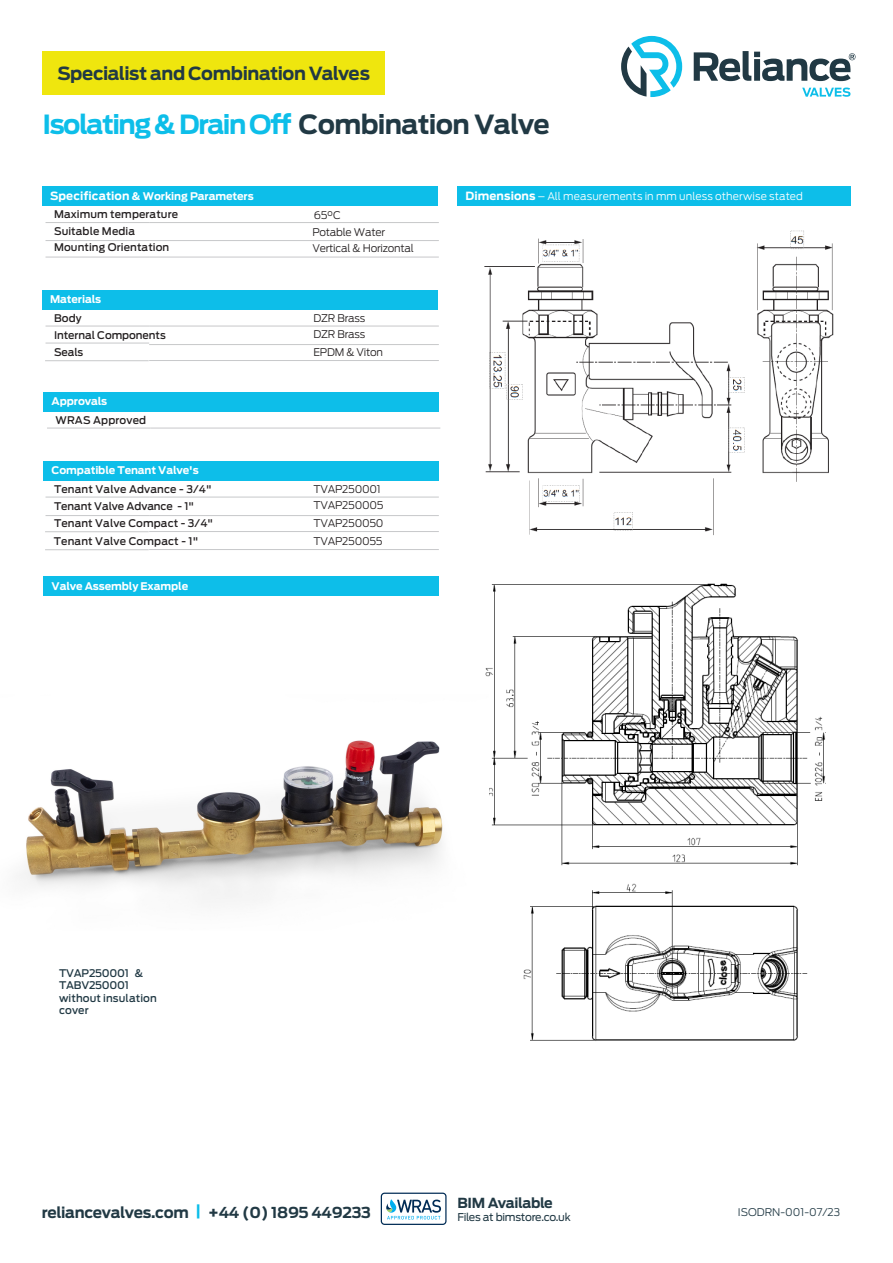
<style>
.page{position:relative;width:893px;height:1263px;background:#fff}
.page>*{position:absolute;margin:0;border:0;box-sizing:border-box;transform-origin:0 0}
._02_Page-Header_2-Sm{font:700 26.25px "Antenna";letter-spacing:-.045em;color:#0dbee9}
.t1{font:700 18px "Antenna";letter-spacing:-.025em;color:#213944}
.t2{font:700 15px "Antenna";letter-spacing:-.02em;color:#213944}
.t3{font:700 13.8px "Antenna";letter-spacing:-.02em;color:#213944}
.t4{font:10.65px "Antenna";letter-spacing:-.025em;color:#213944}
.t5{font:500 10.5px/17px "Antenna";letter-spacing:.01em;color:#231f20}
.t6{font:700 10.5px/17.7px "Antenna";letter-spacing:-.01em;color:#fff}
.t7{font:300 10.5px/16.5px "Antenna";letter-spacing:-.025em;color:#231f20}
._04_Table_Header_Whi{font:300 10.5px "Antenna";letter-spacing:.01em;color:#fff}
.t8{font:500 10.5px/12.6px "Antenna";letter-spacing:.01em;color:#213944}
._09_Code_Dark-Blue{font:300 10.5px "Antenna";color:#213944}
.s1{color:#213944}
.s2{font-size:11.25px}
.s3{font-weight:500;color:#231f20}
.s4{font-weight:700;font-size:11.25px}
.s5{color:#0dbee9}
</style>
<div class="page">
<svg style="left:621px;top:36px;width:234px;height:61px"></svg>
<div style="left:43px;top:51px;width:342px;height:43px;background:#efe60e"></div>
<div style="left:457px;top:187px;width:393px;height:19px;background:#0dbee9"></div>
<div style="left:42px;top:187px;width:396px;height:19px;background:#0dbee9"></div>
<hr style="left:149px;top:222px;width:290px;height:1px;background:#c7c8ca">
<hr style="left:46px;top:222px;width:103px;height:1px;background:#c7c8ca">
<hr style="left:149px;top:240px;width:290px;height:1px;background:#c7c8ca">
<hr style="left:46px;top:240px;width:103px;height:1px;background:#c7c8ca">
<hr style="left:149px;top:257px;width:290px;height:1px;background:#c7c8ca">
<hr style="left:46px;top:257px;width:103px;height:1px;background:#c7c8ca">
<div style="left:42px;top:290px;width:396px;height:19px;background:#0dbee9"></div>
<hr style="left:149px;top:326px;width:290px;height:1px;background:#c7c8ca">
<hr style="left:149px;top:344px;width:290px;height:1px;background:#c7c8ca">
<hr style="left:46px;top:326px;width:103px;height:1px;background:#c7c8ca">
<hr style="left:46px;top:343px;width:103px;height:1px;background:#c7c8ca">
<hr style="left:149px;top:360px;width:290px;height:1px;background:#c7c8ca">
<hr style="left:45px;top:360px;width:104px;height:1px;background:#c7c8ca">
<div style="left:43px;top:392px;width:396px;height:19px;background:#0dbee9"></div>
<hr style="left:151px;top:428px;width:289px;height:1px;background:#c7c8ca">
<hr style="left:47px;top:428px;width:104px;height:1px;background:#c7c8ca">
<div style="left:43px;top:461px;width:396px;height:19px;background:#0dbee9"></div>
<hr style="left:149px;top:497px;width:290px;height:1px;background:#c7c8ca">
<hr style="left:149px;top:515px;width:290px;height:1px;background:#c7c8ca">
<hr style="left:46px;top:497px;width:103px;height:1px;background:#c7c8ca">
<hr style="left:46px;top:515px;width:103px;height:1px;background:#c7c8ca">
<hr style="left:149px;top:531px;width:290px;height:1px;background:#c7c8ca">
<hr style="left:45px;top:531px;width:104px;height:1px;background:#c7c8ca">
<svg style="left:381px;top:1192px;width:66px;height:33px"></svg>
<hr style="left:149px;top:549px;width:290px;height:1px;background:#c7c8ca">
<hr style="left:45px;top:549px;width:104px;height:1px;background:#c7c8ca">
<div style="left:43px;top:577px;width:396px;height:19px;background:#0dbee9"></div>
<img style="left:484px;top:230px;width:350px;height:306px">
<img style="left:485px;top:583px;width:341px;height:458px">
<img style="left:19px;top:680px;width:470px;height:250px">
<h2 class="t1" style="left:57px;top:63px;width:314px">Specialist and Combination Valves</h2>
<p class="_02_Page-Header_2-Sm" style="left:43px;top:109px;width:509px">Isolating &amp; Drain Off <span class="s1">Combination Valve</span></p>
<p class="t6" style="left:54px;top:188px;width:201px;text-indent:-4px"><span class="s2">Specification</span> &amp; Working Parameters<br><span class="s3">Maximum temperature</span></p>
<p class="t5" style="left:54px;top:223px;width:117px;line-height:16.5px">Suitable Media<br>Mounting Orientation</p>
<p class="t7" style="left:312px;top:207px;width:103px">65°C<br>Potable Water<br>Vertical &amp; Horizontal</p>
<p class="t6" style="left:50px;top:291px;width:53px">Materials</p>
<p class="t5" style="left:54px;top:309px;width:113px">Body<br>Internal Components<br>Seals</p>
<p class="t7" style="left:313px;top:310px;width:53px">DZR Brass<br>DZR Brass</p>
<p class="t7" style="left:313px;top:344px;width:71px">EPDM &amp; Viton</p>
<p class="t6" style="left:52px;top:393px;width:57px">Approvals</p>
<p class="t5" style="left:56px;top:411px;width:92px">WRAS Approved</p>
<p class="t6" style="left:52px;top:462px;width:149px">Compatible Tenant Valve's</p>
<p class="t5" style="left:54px;top:480px;width:161px">Tenant Valve Advance - 3/4"<br>Tenant Valve Advance - 1"<br>Tenant Valve Compact - 3/4"</p>
<p class="t7" style="left:313px;top:481px;width:69px">TVAP250001</p>
<p class="t7" style="left:313px;top:497px;width:72px;line-height:18px">TVAP250005<br>TVAP250050</p>
<p class="t5" style="left:54px;top:532px;width:146px">Tenant Valve Compact - 1"</p>
<p class="t7" style="left:313px;top:533px;width:71px">TVAP250055</p>
<p class="t6" style="left:52px;top:577px;width:138px">Valve Assembly Example</p>
<p class="_04_Table_Header_Whi" style="left:466px;top:190px;width:339px"><span class="s4">Dimensions</span> – All measurements in mm unless otherwise stated</p>
<p class="t8" style="left:59px;top:966px;width:99px">TVAP250001 &amp;<br>TABV250001 without insulation cover</p>
<h3 class="t3" style="left:457px;top:1194px;width:97px">BIM Available</h3>
<p class="t4" style="left:457px;top:1211px;width:115px">Files at bimstore.co.uk</p>
<h3 class="t2" style="left:42px;top:1203px;width:331px">reliancevalves.com <span class="s5">|</span> +44 (0) 1895 449233</h3>
<p class="_09_Code_Dark-Blue" style="left:738px;top:1206px;width:104px">ISODRN-001-07/23</p>
</div>
